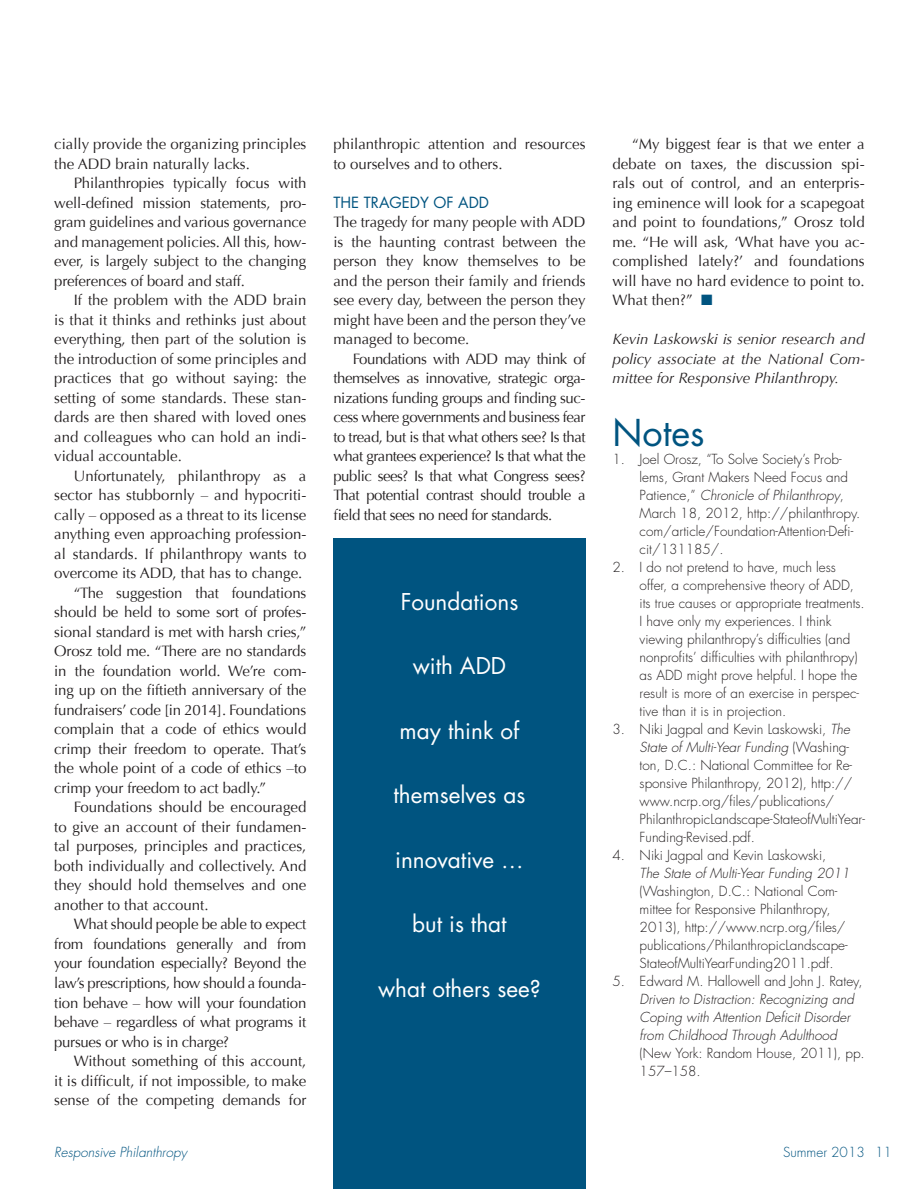
<style>
.page{position:relative;width:919px;height:1189px;background:#fff}
.page>*{position:absolute;margin:0;border:0;box-sizing:border-box;transform-origin:0 0}
.t1{font:36px "Futura";color:#005480}
.t2{font:22.5px "Futura";color:#fff}
.t3{font:15px/19.5px "Optima";color:#231f20;text-align:justify}
.t4{font:15px "Optima";letter-spacing:-.02em;color:#231f20}
.t5{font:italic 15px/19.5px "Optima";color:#231f20;text-align:justify}
.t6{font:15px "Futura";color:#005480}
.t7{font:300 13.5px/18px "Futura";color:#231f20}
.t8{font:italic 300 13.5px/18px "Futura";color:#231f20}
.t9{font:italic 300 13.5px "Futura";color:#005480}
.t10{font:300 13.5px "Futura";color:#005480}
.s1{color:#005480}
.s2{font-style:italic}
</style>
<div class="page">
<div style="left:333px;top:538px;width:252px;height:650px;background:#005480"></div>
<p class="t3" style="left:54px;top:134px;width:253px">cially provide the organizing principles the ADD brain naturally lacks.</p>
<p class="t3" style="left:54px;top:173px;width:254px;text-indent:20px">Philanthropies typically focus with well-defined mission statements, pro&shy;gram guidelines and various governance and management policies. All this, how&shy;ever, is largely subject to the changing preferences of board and staff.</p>
<p class="t3" style="left:54px;top:290px;width:254px;text-indent:20px">If the problem with the ADD brain is that it thinks and rethinks just about everything, then part of the solution is the introduction of some principles and practices that go without saying: the setting of some standards. These stan&shy;dards are then shared with loved ones and colleagues who can hold an indi&shy;vidual accountable.</p>
<p class="t3" style="left:74px;top:466px;width:234px">Unfortunately, philanthropy as a</p>
<p class="t3" style="left:54px;top:485px;width:254px">sector has stubbornly – and hypocriti-</p>
<p class="t3" style="left:54px;top:505px;width:253px">cally – opposed as a threat to its license</p>
<p class="t3" style="left:54px;top:524px;width:254px">anything even approaching profession-</p>
<p class="t3" style="left:54px;top:544px;width:254px">al standards. If philanthropy wants to</p>
<p class="t3" style="left:54px;top:563px;width:250px">overcome its ADD, that has to change.</p>
<p class="t3" style="left:74px;top:583px;width:234px">“The suggestion that foundations</p>
<p class="t3" style="left:54px;top:602px;width:253px">should be held to some sort of profes-</p>
<p class="t3" style="left:54px;top:622px;width:253px">sional standard is met with harsh cries,”</p>
<p class="t3" style="left:54px;top:641px;width:253px">Orosz told me. “There are no standards</p>
<p class="t3" style="left:54px;top:661px;width:253px">in the foundation world. We’re com-</p>
<p class="t3" style="left:54px;top:680px;width:254px">ing up on the fiftieth anniversary of the</p>
<p class="t3" style="left:54px;top:700px;width:253px">fundraisers’ code [in 2014]. Foundations</p>
<p class="t3" style="left:54px;top:719px;width:253px">complain that a code of ethics would</p>
<p class="t3" style="left:54px;top:739px;width:253px">crimp their freedom to operate. That’s</p>
<p class="t3" style="left:54px;top:758px;width:253px">the whole point of a code of ethics –to</p>
<p class="t3" style="left:54px;top:778px;width:213px">crimp your freedom to act badly.”</p>
<p class="t3" style="left:74px;top:797px;width:234px">Foundations should be encouraged</p>
<p class="t3" style="left:54px;top:817px;width:253px">to give an account of their fundamen-</p>
<p class="t3" style="left:54px;top:836px;width:254px">tal purposes, principles and practices,</p>
<p class="t3" style="left:54px;top:856px;width:253px">both individually and collectively. And</p>
<p class="t3" style="left:54px;top:875px;width:254px">they should hold themselves and one</p>
<p class="t3" style="left:54px;top:895px;width:156px">another to that account.</p>
<p class="t4" style="left:74px;top:915px;width:234px">What should people be able to expect</p>
<p class="t4" style="left:54px;top:935px;width:253px">from foundations generally and from</p>
<p class="t4" style="left:54px;top:954px;width:253px">your foundation especially? Beyond the</p>
<p class="t4" style="left:54px;top:974px;width:254px">law’s prescriptions, how should a founda-</p>
<p class="t4" style="left:54px;top:993px;width:253px">tion behave – how will your foundation</p>
<p class="t4" style="left:54px;top:1013px;width:253px">behave – regardless of what programs it</p>
<p class="t4" style="left:54px;top:1032px;width:176px">pursues or who is in charge?</p>
<p class="t3" style="left:74px;top:1051px;width:234px">Without something of this account,</p>
<p class="t3" style="left:54px;top:1070px;width:254px">it is difficult, if not impossible, to make</p>
<p class="t3" style="left:54px;top:1090px;width:254px">sense of the competing demands for</p>
<p class="t3" style="left:333px;top:134px;width:254px">philanthropic attention and resources to ourselves and to others.</p>
<p class="t6" style="left:333px;top:192px;width:157px">Th e Tragedy of ADD</p>
<p class="t3" style="left:333px;top:212px;width:254px">The tragedy for many people with ADD is the haunting contrast between the person they know themselves to be and the person their family and friends see every day, between the person they might have been and the person they’ve managed to become.</p>
<p class="t3" style="left:333px;top:349px;width:254px;text-indent:20px">Foundations with ADD may think of themselves as innovative, strategic orga&shy;nizations funding groups and finding suc&shy;cess where governments and business fear to tread, but is that what others see? Is that what grantees experience? Is that what the public sees? Is that what Congress sees?<br>That potential contrast should trouble a field that sees no need for standards.</p>
<h2 class="t2" style="left:400px;top:586px;width:119px">Foundations</h2>
<h2 class="t2" style="left:412px;top:650px;width:95px">with ADD</h2>
<h2 class="t2" style="left:399px;top:715px;width:121px">may think of</h2>
<h2 class="t2" style="left:393px;top:779px;width:133px">themselves as</h2>
<h2 class="t2" style="left:395px;top:844px;width:130px">innovative …</h2>
<h2 class="t2" style="left:412px;top:908px;width:96px">but is that</h2>
<h2 class="t2" style="left:378px;top:973px;width:164px">what others see?</h2>
<p class="t3" style="left:612px;top:134px;width:254px;text-indent:20px">“My biggest fear is that we enter a debate on taxes, the discussion spi&shy;rals out of control, and an enterpris&shy;ing eminence will look for a scapegoat and point to foundations,” Orosz told me. “He will ask, ‘What have you ac&shy;complished lately?’ and foundations will have no hard evidence to point to.<br>What then?” <span class="s1">■</span></p>
<p class="t5" style="left:612px;top:329px;width:254px">Kevin Laskowski is senior research and policy associate at the National Com&shy;mittee for Responsive Philanthropy.</p>
<h1 class="t1" style="left:612px;top:408px;width:93px">Notes</h1>
<p class="t7" style="left:639px;top:450px;width:222px;text-indent:-27px">1. Joel Orosz, “To Solve Society’s Prob&shy;lems, Grant Makers Need Focus and Patience,” <span class="s2">Chronicle of Philanthropy</span>, March 18, 2012, http://philanthropy. com/article/Foundation-Attention-Defi&shy;cit/131185/.</p>
<p class="t7" style="left:639px;top:558px;width:227px;text-indent:-27px">2. I do not pretend to have, much less offer, a comprehensive theory of ADD, its true causes or appropriate treatments.<br>I have only my experiences. I think viewing philanthropy’s difficulties (and nonprofits’ difficulties with philanthropy) as ADD might prove helpful. I hope the result is more of an exercise in perspec&shy;tive than it is in projection.</p>
<p class="t7" style="left:639px;top:720px;width:227px;text-indent:-27px">3. Niki Jagpal and Kevin Laskowski, <span class="s2">The State of Multi-Year Funding</span> (Washing&shy;ton, D.C.: National Committee for Re&shy;sponsive Philanthropy, 2012), http:// www.ncrp.org/files/publications/ PhilanthropicLandscape-StateofMultiYear-Funding-Revised.pdf.</p>
<p class="t7" style="left:612px;top:846px;width:215px">4. Niki Jagpal and Kevin Laskowski,</p>
<p class="t8" style="left:639px;top:864px;width:212px">The State of Multi-Year Funding 2011</p>
<p class="t7" style="left:639px;top:882px;width:209px">(Washington, D.C.: National Com&shy;mittee for Responsive Philanthropy, 2013), http://www.ncrp.org/files/ publications/PhilanthropicLandscape-StateofMultiYearFunding2011.pdf.</p>
<p class="t7" style="left:612px;top:972px;width:251px">5. Edward M. Hallowell and John J. Ratey,</p>
<p class="t8" style="left:639px;top:990px;width:216px">Driven to Distraction: Recognizing and<br>Coping with Attention Deficit Disorder from Childhood Through Adulthood</p>
<p class="t7" style="left:639px;top:1044px;width:226px">(New York: Random House, 2011), pp.<br>157–158.</p>
<p class="t9" style="left:54px;top:1143px;width:134px">Responsive Philanthropy</p>
<p class="t10" style="left:783px;top:1143px;width:110px">Summer 2013 11</p>
</div>
